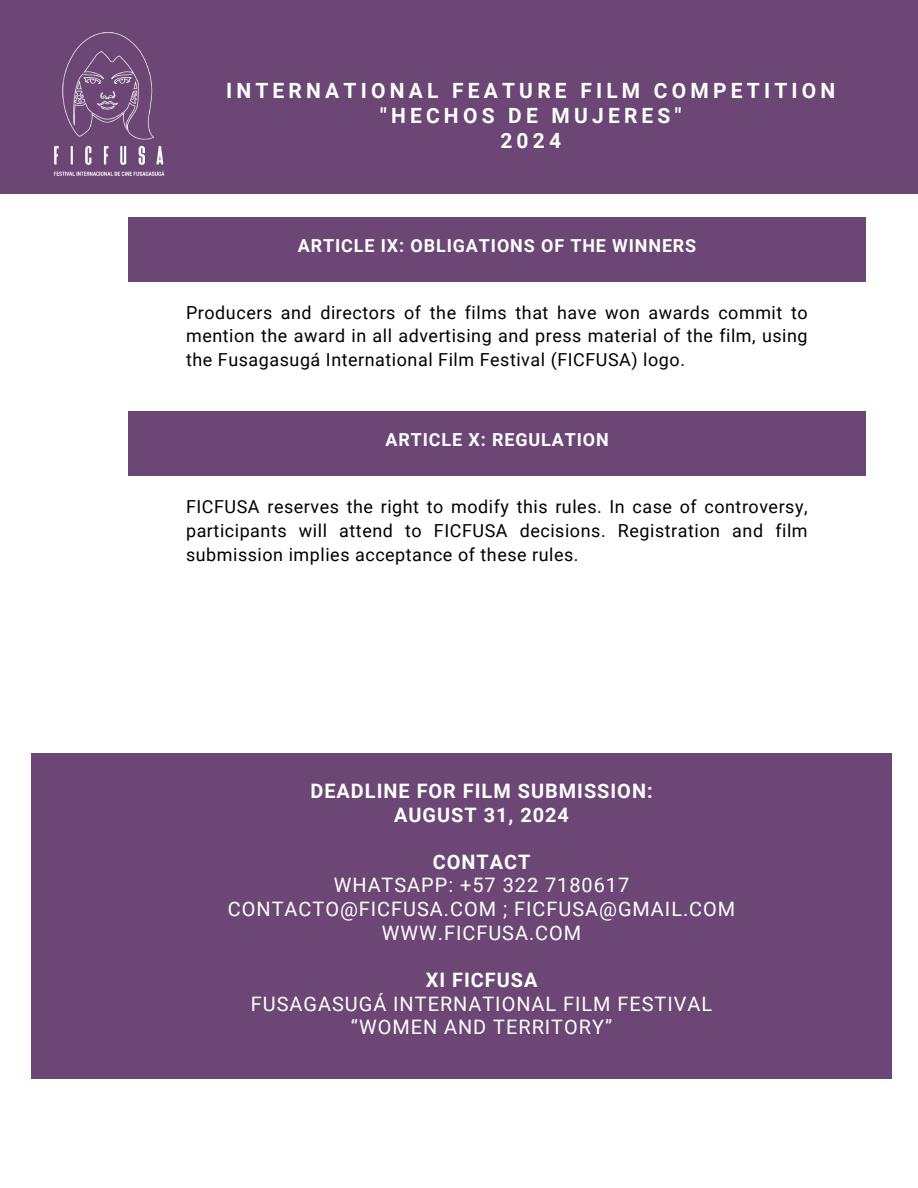
<style>
.page{position:relative;width:918px;height:1188px;background:#fff}
.page>*{position:absolute;margin:0;border:0;box-sizing:border-box;transform-origin:0 0}
.t1{font:700 21px/24.8px "Roboto";letter-spacing:.2em;color:#fff;text-align:center}
.t2{font:19.95px/23.7px "Roboto";letter-spacing:.05em;color:#fff;text-align:center}
.t3{font:700 19.95px/23.7px "Roboto";letter-spacing:.05em;color:#fff;text-align:center}
.t4{font:18px/24px "Roboto";letter-spacing:.03em;color:#000;text-align:justify}
.t5{font:700 17.85px/21.3px "Roboto";letter-spacing:.05em;color:#fff;text-align:center}
</style>
<div class="page">
<div style="left:0;top:0;width:918px;height:194px;background:#6c4675"></div>
<img style="left:54px;top:32px;width:111px;height:144px">
<div style="left:129px;top:217px;width:737px;height:64px;background:#6c4675"></div>
<div style="left:129px;top:412px;width:737px;height:64px;background:#6c4675"></div>
<div style="left:31px;top:754px;width:861px;height:325px;background:#6c4675"></div>
<p class="t1" style="left:226px;top:79px;width:611px">INTERNATIONAL FEATURE FILM COMPETITION "HECHOS DE MUJERES"<br>2024</p>
<p class="t5" style="left:298px;top:235px;width:400px">ARTICLE IX: OBLIGATIONS OF THE WINNERS</p>
<p class="t4" style="left:186px;top:300px;width:623px">Producers and directors of the films that have won awards commit to mention the award in all advertising and press material of the film, using the Fusagasugá International Film Festival (FICFUSA) logo.</p>
<p class="t5" style="left:386px;top:430px;width:225px">ARTICLE X: REGULATION</p>
<p class="t4" style="left:186px;top:495px;width:623px">FICFUSA reserves the right to modify this rules. In case of controversy, participants will attend to FICFUSA decisions. Registration and film submission implies acceptance of these rules.</p>
<p class="t3" style="left:310px;top:779px;width:344px">DEADLINE FOR FILM SUBMISSION:<br>AUGUST 31, 2024</p>
<p class="t3" style="left:433px;top:850px;width:99px">CONTACT</p>
<p class="t2" style="left:228px;top:874px;width:509px">WHATSAPP: +57 322 7180617<br>CONTACTO@FICFUSA.COM ; FICFUSA@GMAIL.COM<br>WWW.FICFUSA.COM</p>
<p class="t3" style="left:426px;top:968px;width:113px">XI FICFUSA</p>
<p class="t2" style="left:251px;top:992px;width:463px">FUSAGASUGÁ INTERNATIONAL FILM FESTIVAL “WOMEN AND TERRITORY”</p>
<p class="t5" style="left:304px;top:865px;width:388px">FESTIVAL<br>INTERNACIONAL DE CINE DE FUSAGASUGÁ “MUJER<br>Y TERRITORIO” FICFUSA</p>
<p class="t5" style="left:396px;top:972px;width:203px">WHATSAPP:<br>+54 9 11 6122 9964<br>FICFUSA@GMAIL.COM</p>
</div>
